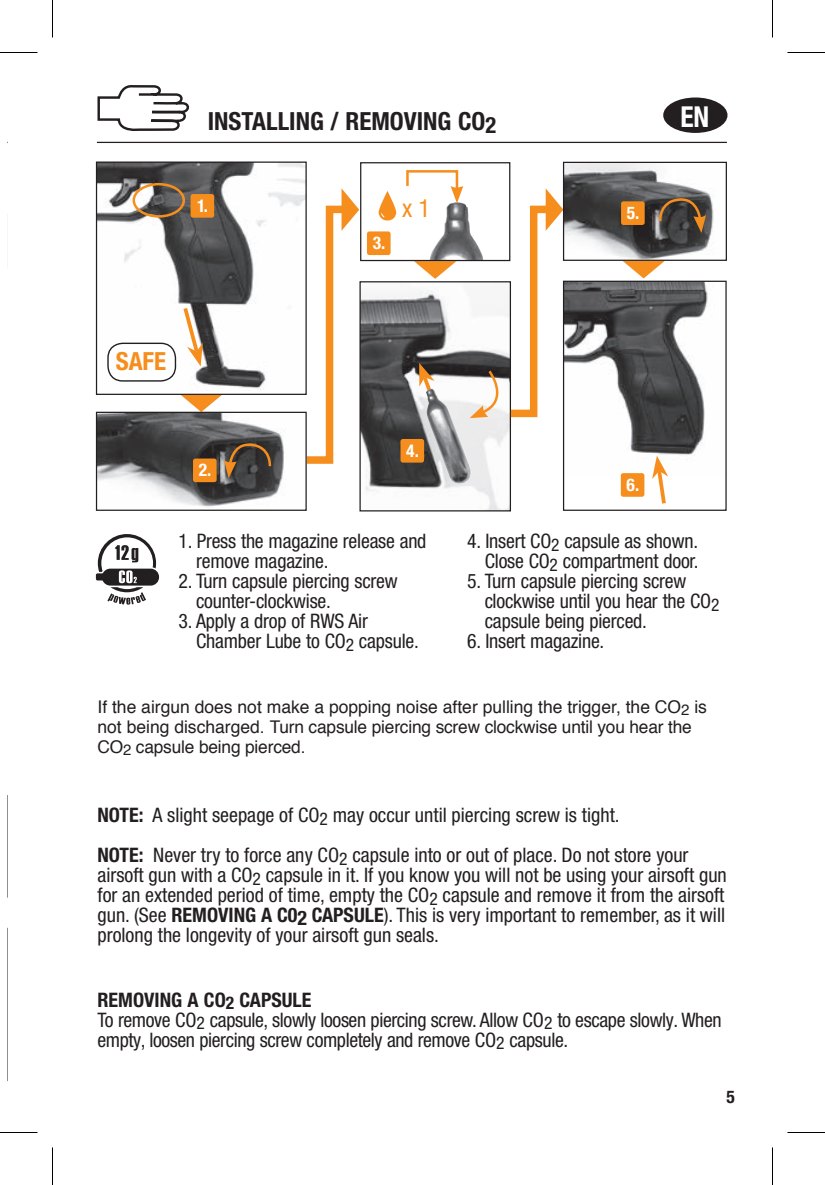
<style>
.page{position:relative;width:825px;height:1185px;background:#fff}
.page>*{position:absolute;margin:0;border:0;box-sizing:border-box;transform-origin:0 0}
.t1{font:700 condensed 29px "Helvetica Neue LT Pro";color:#fff;scale:.95 1}
.t2{font:700 condensed 25px "Helvetica Neue LT Pro";color:#231f20}
.t3{font:700 condensed 25px "Helvetica Neue LT Pro";color:#f68e1e}
.t4{font:condensed 25px "Helvetica Neue LT Pro";color:#f68e1e}
.t5{font:condensed 20px/20px "Helvetica Neue LT Pro";letter-spacing:-.01em;color:#231f20}
.t6{font:17.5px/20px "Helvetica";color:#231f20}
.t7{font:700 condensed 17.5px "Helvetica Neue LT Pro";color:#fff}
.t8{font:700 condensed 17.5px "Helvetica Neue LT Pro";color:#231f20}
.s1{font-weight:700}
</style>
<div class="page">
<hr style="left:97px;top:142px;width:630px;height:1px;background:#231f20">
<div style="left:663px;top:98px;width:65px;height:35px;background:#231f20;border-radius:50%"></div>
<svg style="left:97px;top:85px;width:92px;height:46px"></svg>
<img style="left:361px;top:288px;width:148px;height:222px">
<div style="left:359px;top:281px;width:152px;height:231px;border:1px solid #231f20"></div>
<svg style="left:419px;top:363px;width:18px;height:40px"></svg>
<svg style="left:297px;top:188px;width:62px;height:276px"></svg>
<img style="left:430px;top:203px;width:40px;height:56px">
<svg style="left:414px;top:261px;width:43px;height:18px"></svg>
<svg style="left:180px;top:395px;width:43px;height:17px"></svg>
<svg style="left:623px;top:261px;width:42px;height:17px"></svg>
<svg style="left:470px;top:188px;width:93px;height:233px"></svg>
<div style="left:367px;top:231px;width:24px;height:24px;background:#f68e1e;border-radius:2px"></div>
<div style="left:360px;top:162px;width:150px;height:99px;border:1px solid #231f20"></div>
<svg style="left:379px;top:191px;width:17px;height:29px"></svg>
<svg style="left:381px;top:213px;width:3px;height:4px"></svg>
<svg style="left:406px;top:170px;width:57px;height:33px"></svg>
<img style="left:98px;top:164px;width:207px;height:229px">
<div style="left:96px;top:162px;width:211px;height:233px;border:1px solid #231f20"></div>
<img style="left:98px;top:414px;width:207px;height:93px">
<div style="left:96px;top:412px;width:211px;height:99px;border:1px solid #231f20"></div>
<img style="left:565px;top:164px;width:149px;height:95px">
<div style="left:563px;top:162px;width:164px;height:99px;border:1px solid #231f20"></div>
<img style="left:565px;top:283px;width:143px;height:193px">
<div style="left:563px;top:281px;width:164px;height:230px;border:1px solid #231f20"></div>
<div style="left:133px;top:183px;width:52px;height:35px;border:2px solid #f68e1e;border-radius:50%"></div>
<svg style="left:181px;top:304px;width:22px;height:62px"></svg>
<svg style="left:224px;top:441px;width:48px;height:37px;background:#554536"></svg>
<div style="left:108px;top:343px;width:67px;height:38px;background:#fff;border-radius:15px"></div>
<div style="left:107px;top:343px;width:69px;height:39px;border:1px solid #231f20;border-radius:15px"></div>
<div style="left:193px;top:459px;width:24px;height:23px;background:#f68e1e;border-radius:2px"></div>
<div style="left:191px;top:194px;width:23px;height:24px;background:#f68e1e;border-radius:2px"></div>
<div style="left:400px;top:439px;width:24px;height:24px;background:#f68e1e;border-radius:2px"></div>
<svg style="left:658px;top:196px;width:48px;height:37px;background:#58493a"></svg>
<svg style="left:652px;top:456px;width:16px;height:48px"></svg>
<img style="left:426px;top:389px;width:46px;height:95px">
<div style="left:621px;top:201px;width:24px;height:24px;background:#f68e1e;border-radius:2px"></div>
<div style="left:621px;top:473px;width:23px;height:24px;background:#f68e1e;border-radius:2px"></div>
<svg style="left:96px;top:534px;width:63px;height:71px"></svg>
<hr style="left:0;top:52px;width:38px;height:1px;background:#000">
<hr style="left:788px;top:52px;width:37px;height:1px;background:#000">
<hr style="left:0;top:1132px;width:38px;height:1px;background:#000">
<hr style="left:788px;top:1132px;width:37px;height:1px;background:#000">
<hr style="left:52px;top:0;width:1px;height:38px;background:#000">
<hr style="left:52px;top:1148px;width:1px;height:37px;background:#000">
<hr style="left:772px;top:0;width:1px;height:38px;background:#000">
<hr style="left:772px;top:1148px;width:1px;height:37px;background:#000">
<p class="t2" style="left:208px;top:107px;width:290px">INSTALLING / REMOVING CO<sub>2</sub></p>
<p class="t7" style="left:197px;top:195px;width:12px">1.</p>
<p class="t7" style="left:373px;top:232px;width:14px">3.</p>
<p class="t4" style="left:402px;top:193px;width:30px">x 1</p>
<p class="t7" style="left:627px;top:202px;width:14px">5.</p>
<h1 class="t1" style="left:680px;top:99px;width:32px">EN</h1>
<p class="t3" style="left:116px;top:347px;width:52px">SAFE</p>
<p class="t7" style="left:199px;top:459px;width:14px">2.</p>
<p class="t7" style="left:406px;top:440px;width:14px">4.</p>
<p class="t5" style="left:196px;top:531px;width:232px;text-indent:-18px">1. Press the magazine release and remove magazine.</p>
<p class="t5" style="left:196px;top:571px;width:203px;text-indent:-18px">2. Turn capsule piercing screw counter-clockwise.</p>
<p class="t5" style="left:196px;top:611px;width:224px;text-indent:-18px">3. Apply a drop of RWS Air<br>Chamber Lube to CO<sub>2</sub> capsule.</p>
<p class="t7" style="left:627px;top:474px;width:14px">6.</p>
<p class="t5" style="left:467px;top:531px;width:233px;text-align:right">4. Insert CO<sub>2</sub> capsule as shown.<br>Close CO<sub>2</sub> compartment door.</p>
<p class="t5" style="left:485px;top:571px;width:236px;text-indent:-17px">5. Turn capsule piercing screw clockwise until you hear the CO<sub>2 </sub>capsule being pierced.</p>
<p class="t5" style="left:467px;top:631px;width:139px">6. Insert magazine.</p>
<p class="t6" style="left:97px;top:697px;width:611px">If the airgun does not make a popping noise after pulling the trigger, the CO<sub>2</sub> is not being discharged. Turn capsule piercing screw clockwise until you hear the<br>CO<sub>2</sub> capsule being pierced.</p>
<p class="t5" style="left:97px;top:795px;width:593px;line-height:40px"><span class="s1">NOTE:</span> A slight seepage of CO<sub>2</sub> may occur until piercing screw is tight.<br><span class="s1">NOTE:</span> Never try to force any CO<sub>2</sub> capsule into or out of place. Do not store your</p>
<p class="t5" style="left:97px;top:865px;width:631px">airsoft gun with a CO<sub>2</sub> capsule in it. If you know you will not be using your airsoft gun for an extended period of time, empty the CO<sub>2</sub> capsule and remove it from the airsoft gun. (See <span class="s1">REMOVING A C02 CAPSULE</span>). This is very important to remember, as it will prolong the longevity of your airsoft gun seals.</p>
<p class="t5" style="left:97px;top:989px;width:626px"><span class="s1">REMOVING A CO</span><sub>2</sub> <span class="s1">CAPSULE<br></span>To remove CO<sub>2</sub> capsule, slowly loosen piercing screw. Allow CO<sub>2</sub> to escape slowly. When empty, loosen piercing screw completely and remove CO<sub>2</sub> capsule.</p>
<p class="t8" style="left:726px;top:1086px;width:10px">5</p>
</div>
